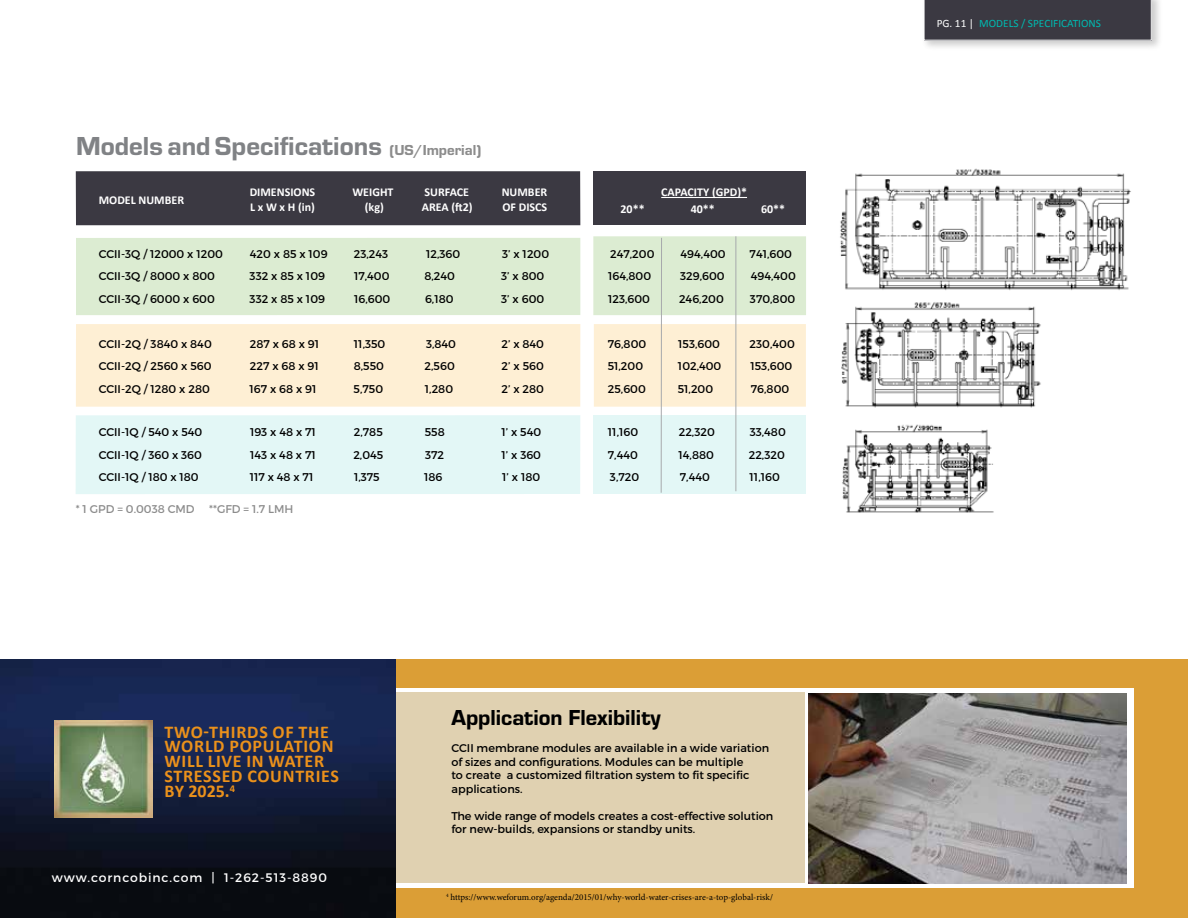
<style>
.page{position:relative;width:1188px;height:918px;background:#fff}
.page>*{position:absolute;margin:0;border:0;box-sizing:border-box;transform-origin:0 0}
.t1{font:27px "Eurostile T Heav";color:#808285}
.t2{font:22.5px "Eurostile T Heav";color:#000}
.t3{font:700 18px/15px "Calibri";letter-spacing:.04em;color:#eb911b}
.t4{font:12.3px "Montserrat";letter-spacing:.075em;color:#fff}
.t5{font:700 12px "Calibri";color:#fff}
.t6{font:11.25px/13.5px "Montserrat";color:#000}
.t7{font:11.25px "Montserrat";color:#8c8c8c}
.t8{font:11.25px "Calibri";color:#00b9b0}
.t9{font:9px "Minion Pro";color:#000}
.s1{font-size:15px;color:#8c8c8c}
.s2{color:#fff}
</style>
<div class="page">
<div style="left:593px;top:171px;width:213px;height:54px;background:#3b3942"></div>
<div style="left:0;top:660px;width:1188px;height:258px;background:#db9e36"></div>
<div style="left:192px;top:688px;width:942px;height:200px;background:#fff"></div>
<div style="left:395px;top:692px;width:410px;height:191px;background:#e0d1b1"></div>
<img style="left:0;top:660px;width:395px;height:258px">
<img style="left:55px;top:720px;width:97px;height:98px">
<img style="left:809px;top:694px;width:317px;height:189px">
<div style="left:76px;top:171px;width:504px;height:54px;background:#3b3942"></div>
<div style="left:76px;top:238px;width:504px;height:77px;background:#dcecd2"></div>
<div style="left:76px;top:324px;width:504px;height:83px;background:#feefd4"></div>
<div style="left:76px;top:415px;width:504px;height:79px;background:#e3f7f6"></div>
<div style="left:593px;top:236px;width:213px;height:79px;background:#dcecd2"></div>
<div style="left:594px;top:324px;width:212px;height:83px;background:#feefd4"></div>
<div style="left:594px;top:415px;width:212px;height:79px;background:#e3f7f6"></div>
<hr style="left:661px;top:238px;width:1px;height:255px;background:#a7a9ac">
<hr style="left:736px;top:236px;width:1px;height:255px;background:#a7a9ac">
<div style="left:921px;top:0;width:242px;height:52px;background:#000;opacity:.2"></div>
<div style="left:924px;top:0;width:228px;height:40px;background:#3b3942"></div>
<img style="left:840px;top:168px;width:291px;height:345px">
<hr style="left:661px;top:197px;width:86px;height:1px;background:#fff">
<h1 class="t1" style="left:76px;top:131px;width:407px">Models and Specifications <span class="s1">(US/Imperial)</span></h1>
<p class="t5" style="left:99px;top:192px;width:87px">MODEL NUMBER</p>
<p class="t5" style="left:250px;top:185px;width:67px">DIMENSIONS</p>
<p class="t5" style="left:352px;top:185px;width:43px">WEIGHT</p>
<p class="t5" style="left:425px;top:185px;width:46px">SURFACE</p>
<p class="t5" style="left:502px;top:185px;width:47px">NUMBER</p>
<p class="t5" style="left:661px;top:185px;width:87px">CAPACITY (GPD)*</p>
<p class="t5" style="left:250px;top:200px;width:66px">L x W x H (in)</p>
<p class="t5" style="left:365px;top:200px;width:20px">(kg)</p>
<p class="t5" style="left:422px;top:200px;width:52px">AREA (ft2)</p>
<p class="t5" style="left:503px;top:200px;width:46px">OF DISCS</p>
<p class="t5" style="left:621px;top:201px;width:26px">20**</p>
<p class="t5" style="left:691px;top:201px;width:26px">40**</p>
<p class="t5" style="left:761px;top:201px;width:26px">60**</p>
<p class="t6" style="left:99px;top:247px;width:126px">CCII-3Q / 12000 x 1200</p>
<p class="t6" style="left:250px;top:247px;width:79px">420 x 85 x 109</p>
<p class="t6" style="left:354px;top:247px;width:36px">23,243</p>
<p class="t6" style="left:426px;top:247px;width:36px">12,360</p>
<p class="t6" style="left:502px;top:247px;width:49px">3’ x 1200</p>
<p class="t6" style="left:610px;top:247px;width:46px">247,200</p>
<p class="t6" style="left:681px;top:247px;width:47px">494,400</p>
<p class="t6" style="left:750px;top:247px;width:44px">741,600</p>
<p class="t6" style="left:99px;top:270px;width:118px">CCII-3Q / 8000 x 800</p>
<p class="t6" style="left:250px;top:270px;width:77px">332 x 85 x 109</p>
<p class="t6" style="left:354px;top:270px;width:37px">17,400</p>
<p class="t6" style="left:424px;top:270px;width:32px">8,240</p>
<p class="t6" style="left:501px;top:270px;width:45px">3’ x 800</p>
<p class="t6" style="left:608px;top:270px;width:45px">164,800</p>
<p class="t6" style="left:680px;top:270px;width:46px">329,600</p>
<p class="t6" style="left:751px;top:270px;width:47px">494,400</p>
<p class="t6" style="left:99px;top:292px;width:118px">CCII-3Q / 6000 x 600</p>
<p class="t6" style="left:250px;top:292px;width:77px">332 x 85 x 109</p>
<p class="t6" style="left:354px;top:292px;width:38px">16,600</p>
<p class="t6" style="left:425px;top:292px;width:30px">6,180</p>
<p class="t6" style="left:501px;top:292px;width:44px">3’ x 600</p>
<p class="t6" style="left:608px;top:292px;width:43px">123,600</p>
<p class="t6" style="left:679px;top:292px;width:46px">246,200</p>
<p class="t6" style="left:750px;top:292px;width:47px">370,800</p>
<p class="t6" style="left:99px;top:337px;width:115px">CCII-2Q / 3840 x 840</p>
<p class="t6" style="left:250px;top:337px;width:71px">287 x 68 x 91</p>
<p class="t6" style="left:354px;top:337px;width:33px">11,350</p>
<p class="t6" style="left:426px;top:337px;width:32px">3,840</p>
<p class="t6" style="left:501px;top:337px;width:44px">2’ x 840</p>
<p class="t6" style="left:608px;top:337px;width:40px">76,800</p>
<p class="t6" style="left:678px;top:337px;width:43px">153,600</p>
<p class="t6" style="left:750px;top:337px;width:47px">230,400</p>
<p class="t6" style="left:99px;top:360px;width:114px">CCII-2Q / 2560 x 560</p>
<p class="t6" style="left:250px;top:360px;width:70px">227 x 68 x 91</p>
<p class="t6" style="left:354px;top:360px;width:32px">8,550</p>
<p class="t6" style="left:425px;top:360px;width:32px">2,560</p>
<p class="t6" style="left:502px;top:360px;width:44px">2’ x 560</p>
<p class="t6" style="left:608px;top:360px;width:37px">51,200</p>
<p class="t6" style="left:678px;top:360px;width:45px">102,400</p>
<p class="t6" style="left:750px;top:360px;width:43px">153,600</p>
<p class="t6" style="left:99px;top:382px;width:113px">CCII-2Q / 1280 x 280</p>
<p class="t6" style="left:250px;top:382px;width:68px">167 x 68 x 91</p>
<p class="t6" style="left:354px;top:382px;width:31px">5,750</p>
<p class="t6" style="left:425px;top:382px;width:30px">1,280</p>
<p class="t6" style="left:502px;top:382px;width:44px">2’ x 280</p>
<p class="t6" style="left:608px;top:382px;width:39px">25,600</p>
<p class="t6" style="left:678px;top:382px;width:37px">51,200</p>
<p class="t6" style="left:751px;top:382px;width:40px">76,800</p>
<p class="t6" style="left:99px;top:426px;width:105px">CCII-1Q / 540 x 540</p>
<p class="t6" style="left:250px;top:426px;width:67px">193 x 48 x 71</p>
<p class="t6" style="left:354px;top:426px;width:30px">2,785</p>
<p class="t6" style="left:425px;top:426px;width:22px">558</p>
<p class="t6" style="left:501px;top:426px;width:41px">1’ x 540</p>
<p class="t6" style="left:608px;top:426px;width:32px">11,160</p>
<p class="t6" style="left:679px;top:426px;width:38px">22,320</p>
<p class="t6" style="left:750px;top:426px;width:38px">33,480</p>
<p class="t6" style="left:99px;top:448px;width:105px">CCII-1Q / 360 x 360</p>
<p class="t6" style="left:250px;top:448px;width:67px">143 x 48 x 71</p>
<p class="t6" style="left:353px;top:448px;width:32px">2,045</p>
<p class="t6" style="left:425px;top:448px;width:21px">372</p>
<p class="t6" style="left:502px;top:448px;width:41px">1’ x 360</p>
<p class="t6" style="left:608px;top:448px;width:32px">7,440</p>
<p class="t6" style="left:679px;top:448px;width:37px">14,880</p>
<p class="t6" style="left:749px;top:448px;width:38px">22,320</p>
<p class="t6" style="left:99px;top:471px;width:101px">CCII-1Q / 180 x 180</p>
<p class="t6" style="left:250px;top:471px;width:65px">117 x 48 x 71</p>
<p class="t6" style="left:354px;top:471px;width:27px">1,375</p>
<p class="t6" style="left:424px;top:471px;width:20px">186</p>
<p class="t6" style="left:502px;top:471px;width:39px">1’ x 180</p>
<p class="t6" style="left:610px;top:471px;width:31px">3,720</p>
<p class="t6" style="left:680px;top:471px;width:32px">7,440</p>
<p class="t6" style="left:750px;top:471px;width:32px">11,160</p>
<p class="t7" style="left:76px;top:502px;width:120px">* 1 GPD = 0.0038 CMD</p>
<p class="t7" style="left:209px;top:502px;width:86px">**GFD = 1.7 LMH</p>
<h3 class="t3" style="left:165px;top:724px;width:176px">TWO-THIRDS OF THE<br>WORLD POPULATION<br>WILL LIVE IN WATER<br>STRESSED COUNTRIES<br>BY 2025.<sup>4</sup></h3>
<p class="t4" style="left:52px;top:871px;width:277px">www.corncobinc.com | 1-262-513-8890</p>
<h2 class="t2" style="left:451px;top:706px;width:211px">Application Flexibility</h2>
<p class="t6" style="left:451px;top:741px;width:319px">CCII membrane modules are available in a wide variation of sizes and configurations. Modules can be multiple<br>to create a customized filtration system to fit specific applications.</p>
<p class="t6" style="left:451px;top:809px;width:324px">The wide range of models creates a cost-effective solution for new-builds, expansions or standby units.</p>
<p class="t9" style="left:446px;top:891px;width:328px"><sup>4</sup> https://www.weforum.org/agenda/2015/01/why-world-water-crises-are-a-top-global-risk/</p>
<p class="t8" style="left:937px;top:16px;width:166px"><span class="s2">PG. 11 |</span> MODELS / SPECIFICATIONS</p>
</div>
